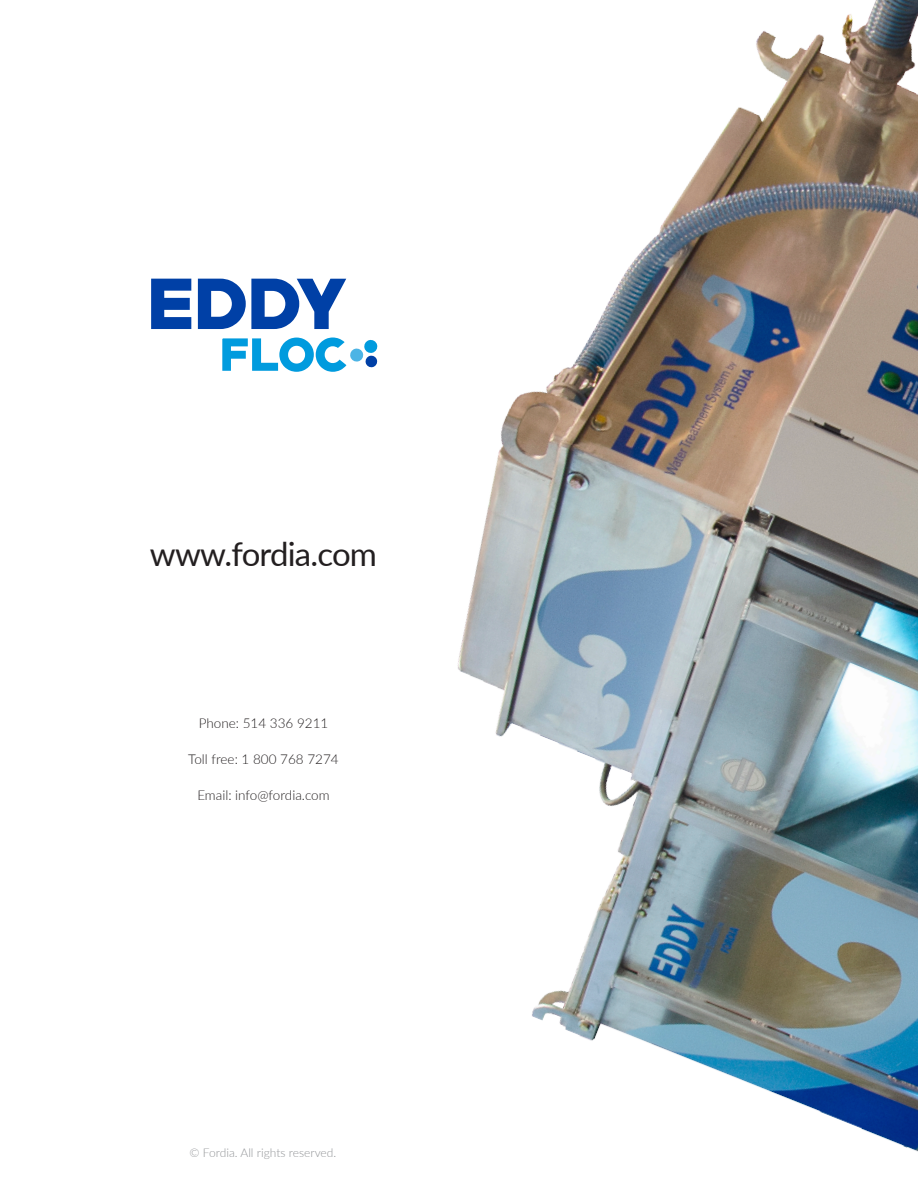
<style>
.page{position:relative;width:918px;height:1188px;background:#fff}
.page>*{position:absolute;margin:0;border:0;box-sizing:border-box;transform-origin:0 0}
.t1{font:33px "Lato";letter-spacing:-.025em;color:#231f20}
.t2{font:300 13.5px "Lato";color:#231f20}
.t3{font:300 12px "Lato";color:#939598}
</style>
<div class="page">
<svg style="left:151px;top:279px;width:40px;height:50px"></svg>
<svg style="left:198px;top:279px;width:148px;height:50px"></svg>
<svg style="left:222px;top:338px;width:156px;height:34px"></svg>
<img style="left:457px;top:0;width:461px;height:1152px">
<p class="t1" style="left:150px;top:530px;width:229px">www.fordia.com</p>
<p class="t2" style="left:199px;top:714px;width:131px">Phone: 514 336 9211</p>
<p class="t2" style="left:188px;top:750px;width:152px">Toll free: 1 800 768 7274</p>
<p class="t2" style="left:197px;top:786px;width:134px">Email: info@fordia.com</p>
<p class="t3" style="left:190px;top:1144px;width:148px">© Fordia. All rights reserved.</p>
</div>
